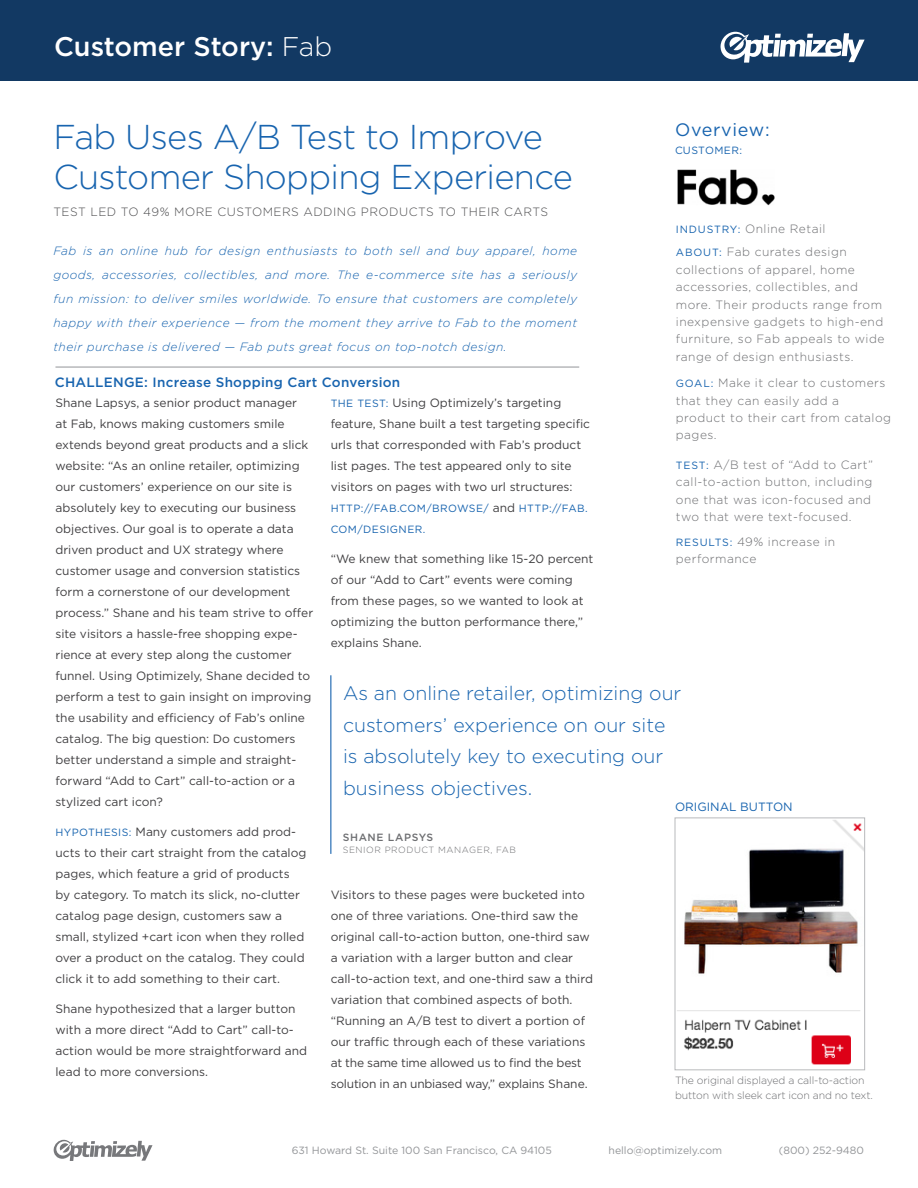
<style>
.page{position:relative;width:918px;height:1188px;background:#fff}
.page>*{position:absolute;margin:0;border:0;box-sizing:border-box;transform-origin:0 0}
.t1{font:300 34.5px/39.6px "Gotham";letter-spacing:-.02em;color:#1864af}
.t2{font:500 27px "Gotham";color:#fff}
.t3{font:300 19.5px/31.5px "Gotham";color:#1864af}
.t4{font:18px "Gotham";letter-spacing:.04em;color:#1864af}
.t5{font:500 13.5px "Gotham";letter-spacing:.02em;color:#1864af}
.t6{font:12px/21px "Gotham";color:#414042}
.t7{font:300 12px/17.4px "Gotham";letter-spacing:.04em;color:#6d6e71}
.t8{font:italic 300 12px/24px "Gotham";letter-spacing:.04em;color:#1864af;text-align:justify}
.t9{font:300 12px "Gotham";letter-spacing:.04em;color:#4d4d4f}
.t10{font:12px "Gotham";color:#1864af}
.t11{font:10.5px "Gotham";color:#939598}
.t12{font:300 10.5px/15px "Gotham";letter-spacing:-.01em;color:#6d6e71}
.t13{font:10.5px/21px "Gotham";letter-spacing:.04em;color:#1864af}
.t14{font:500 10.5px "Gotham";letter-spacing:.06em;color:#6d6e71}
.t15{font:300 9px "Gotham";letter-spacing:.06em;color:#6d6e71}
.s1{font-weight:300}
.s2{font-weight:400;font-size:10.5px;color:#1864af}
.s3{font-size:10.5px;color:#1864af}
.s4{font-size:12px;color:#414042}
</style>
<div class="page">
<svg style="left:53px;top:1140px;width:100px;height:21px"></svg>
<div style="left:0;top:0;width:918px;height:80px;background:#123963"></div>
<svg style="left:720px;top:32px;width:145px;height:31px"></svg>
<hr style="left:330px;top:675px;width:1px;height:179px;background:#1964af">
<hr style="left:55px;top:367px;width:524px;height:1px;background:#939598">
<img style="left:677px;top:169px;width:98px;height:37px">
<img style="left:677px;top:820px;width:186px;height:245px">
<div style="left:675px;top:818px;width:190px;height:252px;border:1px solid #b8babc"></div>
<h2 class="t2" style="left:54px;top:30px;width:280px">Customer Story: <span class="s1">Fab</span></h2>
<h1 class="t1" style="left:53px;top:117px;width:521px">Fab Uses A/B Test to Improve<br>Customer Shopping Experience</h1>
<p class="t9" style="left:53px;top:204px;width:496px">TEST LED TO 49% MORE CUSTOMERS ADDING PRODUCTS TO THEIR CARTS</p>
<h3 class="t4" style="left:675px;top:119px;width:96px">Overview:</h3>
<p class="t13" style="left:675px;top:140px;width:69px">CUSTOMER:</p>
<p class="t7" style="left:676px;top:217px;width:172px;line-height:23.4px"><span class="s2">INDUSTRY:</span> Online Retail<br><span class="s2">ABOUT:</span> Fab curates design</p>
<p class="t7" style="left:676px;top:261px;width:210px">collections of apparel, home accessories, collectibles, and more. Their products range from inexpensive gadgets to high-end furniture, so Fab appeals to wide range of design enthusiasts.</p>
<p class="t7" style="left:676px;top:374px;width:217px"><span class="s2">GOAL:</span> Make it clear to customers that they can easily add a product to their cart from catalog pages.</p>
<p class="t7" style="left:676px;top:456px;width:199px"><span class="s2">TEST:</span> A/B test of “Add to Cart” call-to-action button, including one that was icon-focused and two that were text-focused.</p>
<p class="t7" style="left:676px;top:532px;width:161px"><span class="s2">RESULTS:</span> 49% increase in performance</p>
<p class="t8" style="left:53px;top:239px;width:525px">Fab is an online hub for design enthusiasts to both sell and buy apparel, home goods, accessories, collectibles, and more. The e-commerce site has a seriously fun mission: to deliver smiles worldwide. To ensure that customers are completely happy with their experience — from the moment they arrive to Fab to the moment their purchase is delivered — Fab puts great focus on top-notch design.</p>
<p class="t5" style="left:55px;top:374px;width:347px">CHALLENGE: Increase Shopping Cart Conversion</p>
<p class="t6" style="left:55px;top:393px;width:259px">Shane Lapsys, a senior product manager<br>at Fab, knows making customers smile extends beyond great products and a slick website: “As an online retailer, optimizing our customers’ experience on our site is absolutely key to executing our business objectives. Our goal is to operate a data driven product and UX strategy where customer usage and conversion statistics form a cornerstone of our development process.” Shane and his team strive to offer site visitors a hassle-free shopping expe&shy;rience at every step along the customer funnel. Using Optimizely, Shane decided to perform a test to gain insight on improving the usability and efficiency of Fab’s online catalog. The big question: Do customers better understand a simple and straight&shy;forward “Add to Cart” call-to-action or a stylized cart icon?</p>
<p class="t6" style="left:55px;top:822px;width:253px"><span class="s3">HYPOTHESIS:</span> Many customers add prod&shy;ucts to their cart straight from the catalog pages, which feature a grid of products by category. To match its slick, no-clutter catalog page design, customers saw a small, stylized +cart icon when they rolled over a product on the catalog. They could click it to add something to their cart.</p>
<p class="t6" style="left:55px;top:999px;width:253px">Shane hypothesized that a larger button with a more direct “Add to Cart” call-to&shy;action would be more straightforward and lead to more conversions.</p>
<p class="t6" style="left:331px;top:393px;width:261px"><span class="s3">THE TEST:</span> Using Optimizely’s targeting feature, Shane built a test targeting specific urls that corresponded with Fab’s product list pages. The test appeared only to site visitors on pages with two url structures:</p>
<p class="t13" style="left:331px;top:498px;width:259px">HTTP://FAB.COM/BROWSE/ <span class="s4">and</span> HTTP://FAB.<br>COM/DESIGNER.</p>
<p class="t6" style="left:331px;top:549px;width:264px">“We knew that something like 15-20 percent of our “Add to Cart” events were coming from these pages, so we wanted to look at optimizing the button performance there,” explains Shane.</p>
<h3 class="t3" style="left:343px;top:677px;width:340px">As an online retailer, optimizing our customers’ experience on our site is absolutely key to executing our business objectives.</h3>
<p class="t14" style="left:343px;top:831px;width:92px">SHANE LAPSYS</p>
<p class="t15" style="left:343px;top:845px;width:175px">SENIOR PRODUCT MANAGER, FAB</p>
<p class="t10" style="left:675px;top:799px;width:119px">ORIGINAL BUTTON</p>
<p class="t6" style="left:331px;top:885px;width:264px">Visitors to these pages were bucketed into one of three variations. One-third saw the original call-to-action button, one-third saw a variation with a larger button and clear call-to-action text, and one-third saw a third variation that combined aspects of both. “Running an A/B test to divert a portion of our traffic through each of these variations at the same time allowed us to find the best solution in an unbiased way,” explains Shane.</p>
<p class="t12" style="left:675px;top:1073px;width:200px">The original displayed a call-to-action button with sleek cart icon and no text.</p>
<p class="t11" style="left:292px;top:1144px;width:262px">631 Howard St. Suite 100 San Francisco, CA 94105</p>
<p class="t11" style="left:609px;top:1144px;width:115px">hello@optimizely.com</p>
<p class="t11" style="left:779px;top:1144px;width:87px">(800) 252-9480</p>
</div>
